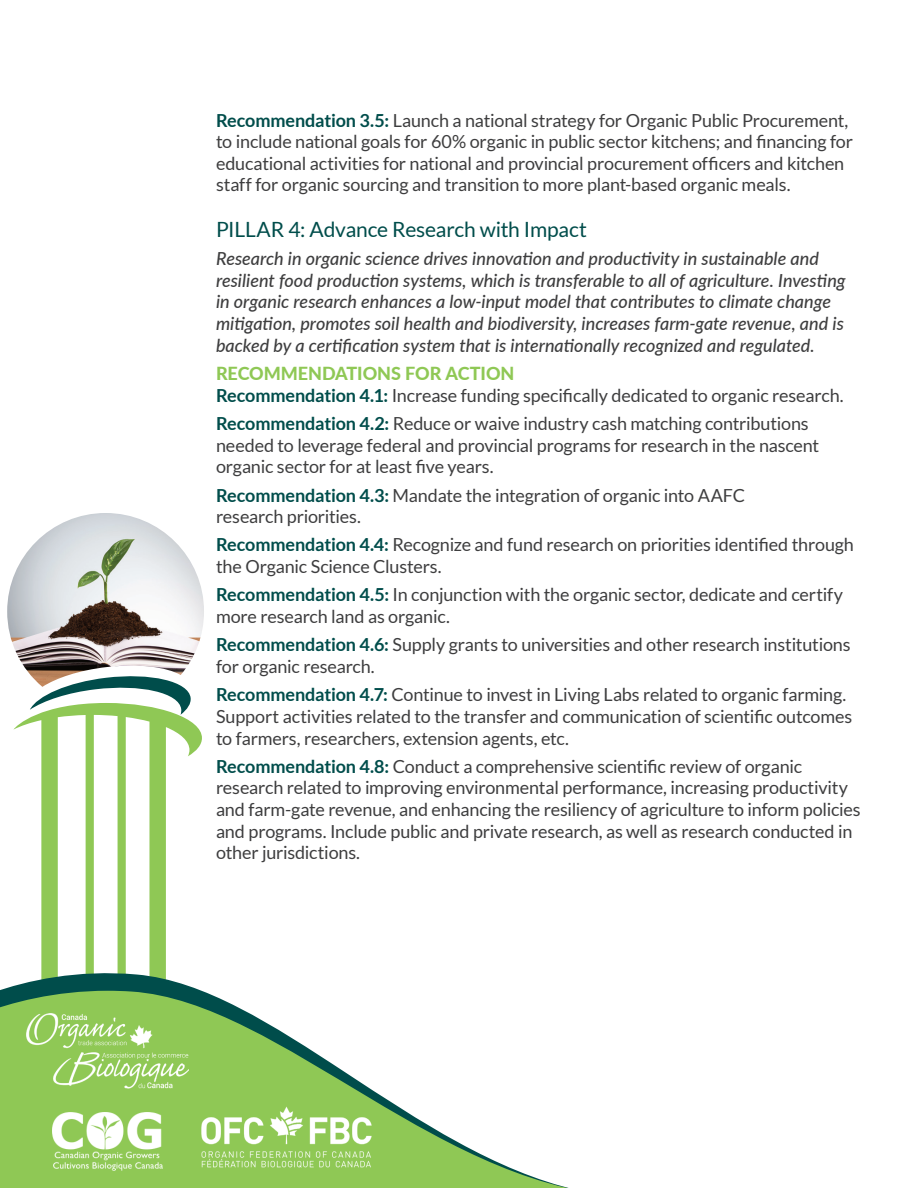
<style>
.page{position:relative;width:918px;height:1188px;background:#fff}
.page>*{position:absolute;margin:0;border:0;box-sizing:border-box;transform-origin:0 0}
.t1{font:21px "Lato";letter-spacing:-.01em;color:#004d4b}
.t2{font:18px/21.6px "Lato";letter-spacing:-.01em;color:#3e3e3f}
.t3{font:italic 500 18px/21.6px "Lato";color:#3e3e3f}
.s1{font-weight:700;color:#004d4b}
.s2{font-weight:800;color:#8fc855}
</style>
<div class="page">
<svg style="left:35px;top:687px;width:156px;height:16px"></svg>
<svg style="left:13px;top:703px;width:189px;height:261px"></svg>
<svg style="left:0;top:964px;width:202px;height:27px"></svg>
<svg style="left:0;top:991px;width:569px;height:197px;fill:#8fc855"></svg>
<img style="left:7px;top:513px;width:197px;height:174px">
<img style="left:27px;top:1014px;width:162px;height:75px">
<img style="left:52px;top:1112px;width:111px;height:59px">
<img style="left:197px;top:1103px;width:180px;height:68px">
<p class="t2" style="left:216px;top:109px;width:639px"><span class="s1">Recommendation 3.5:</span> Launch a national strategy for Organic Public Procurement, to include national goals for 60% organic in public sector kitchens; and financing for educational activities for national and provincial procurement officers and kitchen staff for organic sourcing and transition to more plant-based organic meals.</p>
<p class="t1" style="left:216px;top:218px;width:373px">PILLAR 4: Advance Research with Impact</p>
<p class="t3" style="left:216px;top:247px;width:631px">Research in organic science drives innovation and productivity in sustainable and resilient food production systems, which is transferable to all of agriculture. Investing in organic research enhances a low-input model that contributes to climate change mitigation, promotes soil health and biodiversity, increases farm-gate revenue, and is backed by a certification system that is internationally recognized and regulated.</p>
<p class="t2" style="left:216px;top:363px;width:629px"><span class="s2">RECOMMENDATIONS FOR ACTION<br></span><span class="s1">Recommendation 4.1:</span> Increase funding specifically dedicated to organic research.</p>
<p class="t2" style="left:216px;top:413px;width:605px"><span class="s1">Recommendation 4.2:</span> Reduce or waive industry cash matching contributions needed to leverage federal and provincial programs for research in the nascent organic sector for at least five years.</p>
<p class="t2" style="left:216px;top:484px;width:531px"><span class="s1">Recommendation 4.3:</span> Mandate the integration of organic into AAFC research priorities.</p>
<p class="t2" style="left:216px;top:534px;width:639px"><span class="s1">Recommendation 4.4:</span> Recognize and fund research on priorities identified through the Organic Science Clusters.</p>
<p class="t2" style="left:216px;top:584px;width:628px"><span class="s1">Recommendation 4.5:</span> In conjunction with the organic sector, dedicate and certify more research land as organic.</p>
<p class="t2" style="left:216px;top:634px;width:636px"><span class="s1">Recommendation 4.6:</span> Supply grants to universities and other research institutions for organic research.</p>
<p class="t2" style="left:216px;top:684px;width:638px"><span class="s1">Recommendation 4.7:</span> Continue to invest in Living Labs related to organic farming.<br>Support activities related to the transfer and communication of scientific outcomes to farmers, researchers, extension agents, etc.</p>
<p class="t2" style="left:216px;top:755px;width:646px"><span class="s1">Recommendation 4.8:</span> Conduct a comprehensive scientific review of organic research related to improving environmental performance, increasing productivity and farm-gate revenue, and enhancing the resiliency of agriculture to inform policies and programs. Include public and private research, as well as research conducted in other jurisdictions.</p>
</div>
